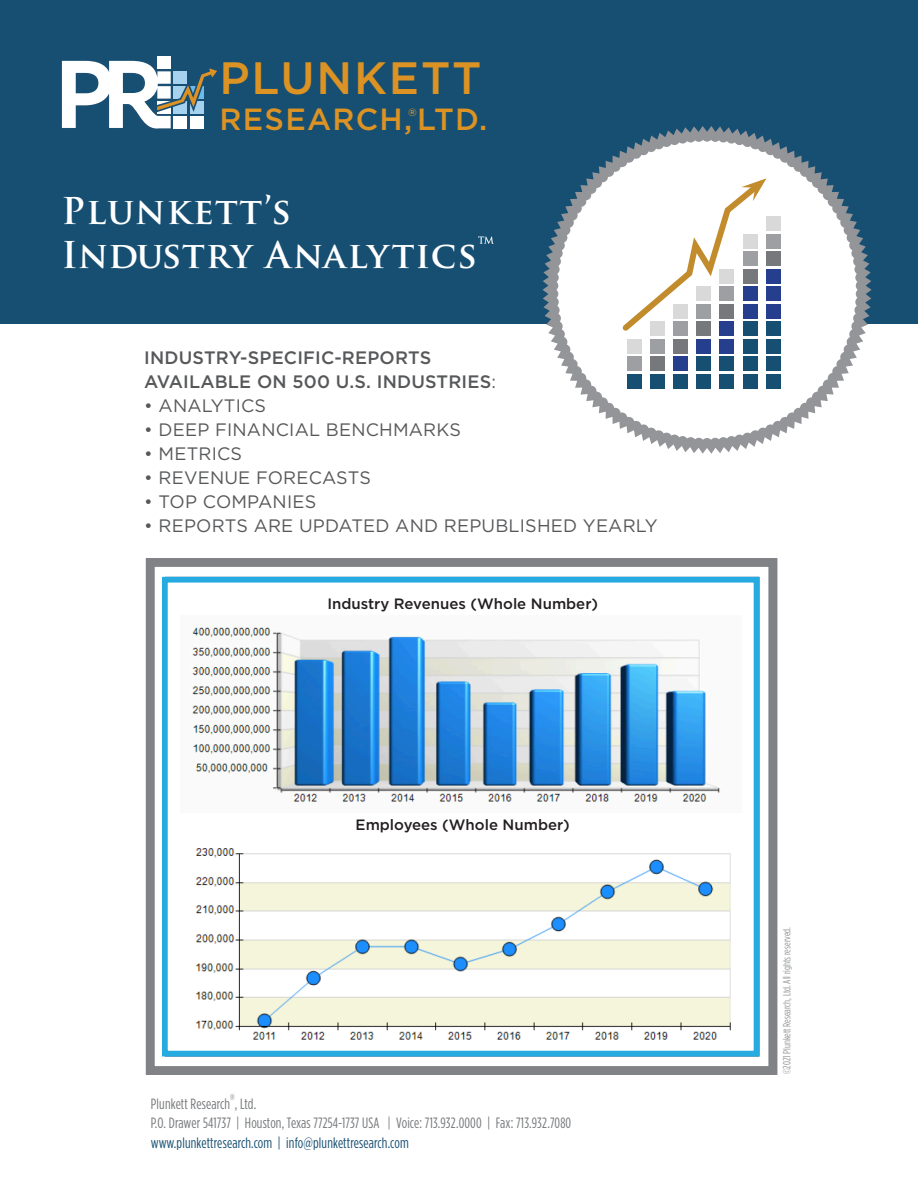
<style>
.page{position:relative;width:918px;height:1188px;background:#fff}
.page>*{position:absolute;margin:0;border:0;box-sizing:border-box;transform-origin:0 0}
.t1{font:500 45.3px "Gotham";letter-spacing:.04em;color:#dc9323}
.t2{font:700 36px "Trajan Pro";letter-spacing:.03em;color:#fff}
.t3{font:500 30.6px "Gotham";letter-spacing:.04em;color:#dc9323}
.t4{font:18px "Gotham";letter-spacing:.01em;color:#57585a}
.t5{font:500 18px "Gotham";letter-spacing:.01em;color:#57585a}
.t6{font:15px "Gotham Condensed";letter-spacing:.01em;color:#76787b}
.t7{font:500 15px "Gotham";color:#231f20}
.t8{font:15px "Gotham Condensed";letter-spacing:.01em;color:#174f72}
.t9{font:10.5px "Gotham Condensed";color:#939598}
.t10{font:500 10.5px "Gotham";color:#dc9323}
.t11{font:8.7px "Gotham Condensed";color:#76787b}
.s1{font-weight:400;font-size:57px}
.s2{font-weight:400}
</style>
<div class="page">
<div style="left:0;top:0;width:918px;height:324px;background:#174f72"></div>
<svg style="left:543px;top:126px;width:329px;height:328px;fill:#fff"></svg>
<div style="left:697px;top:374px;width:14px;height:15px;background:#174f72"></div>
<div style="left:697px;top:357px;width:14px;height:14px;background:#174f72"></div>
<div style="left:697px;top:339px;width:14px;height:14px;background:#253f8e"></div>
<div style="left:720px;top:374px;width:14px;height:15px;background:#174f72"></div>
<div style="left:720px;top:357px;width:14px;height:14px;background:#174f72"></div>
<div style="left:720px;top:339px;width:14px;height:14px;background:#253f8e"></div>
<div style="left:743px;top:374px;width:14px;height:15px;background:#174f72"></div>
<div style="left:743px;top:357px;width:14px;height:14px;background:#174f72"></div>
<div style="left:743px;top:339px;width:14px;height:14px;background:#174f72"></div>
<div style="left:766px;top:374px;width:14px;height:15px;background:#174f72"></div>
<div style="left:766px;top:357px;width:14px;height:14px;background:#174f72"></div>
<div style="left:766px;top:339px;width:14px;height:14px;background:#174f72"></div>
<div style="left:766px;top:322px;width:14px;height:14px;background:#174f72"></div>
<div style="left:766px;top:304px;width:14px;height:14px;background:#253f8e"></div>
<div style="left:766px;top:287px;width:14px;height:14px;background:#253f8e"></div>
<div style="left:766px;top:269px;width:14px;height:14px;background:#253f8e"></div>
<div style="left:766px;top:252px;width:14px;height:14px;background:#76787b"></div>
<div style="left:766px;top:234px;width:14px;height:14px;background:#9d9fa2"></div>
<div style="left:766px;top:216px;width:14px;height:15px;background:#d9d9d9"></div>
<div style="left:650px;top:374px;width:15px;height:14px;background:#174f72"></div>
<div style="left:650px;top:357px;width:15px;height:14px;background:#76787b"></div>
<div style="left:650px;top:339px;width:15px;height:14px;background:#9d9fa2"></div>
<div style="left:673px;top:374px;width:15px;height:14px;background:#174f72"></div>
<div style="left:673px;top:357px;width:15px;height:14px;background:#253f8e"></div>
<div style="left:673px;top:339px;width:15px;height:14px;background:#76787b"></div>
<div style="left:628px;top:374px;width:14px;height:14px;background:#174f72"></div>
<div style="left:628px;top:357px;width:14px;height:14px;background:#9d9fa2"></div>
<div style="left:628px;top:339px;width:14px;height:14px;background:#d9d9d9"></div>
<svg style="left:617px;top:178px;width:149px;height:158px;background:#e9e6e3"></svg>
<div style="left:146px;top:558px;width:631px;height:517px;border:9px solid #808285"></div>
<div style="left:162px;top:577px;width:597px;height:479px;background:#fff;border:6px solid #26abe0"></div>
<img style="left:192px;top:626px;width:528px;height:177px">
<img style="left:195px;top:848px;width:536px;height:192px">
<div style="left:155px;top:59px;width:13px;height:12px;background:#1c4f73"></div>
<div style="left:157px;top:56px;width:14px;height:13px;background:#fff"></div>
<svg style="left:61px;top:61px;width:156px;height:68px"></svg>
<div style="left:174px;top:71px;width:13px;height:13px;background:#a6d2ef"></div>
<p class="t1" style="left:219px;top:52px;width:264px">PLUNKETT</p>
<p class="t3" style="left:219px;top:102px;width:269px">RESEARCH,LTD.</p>
<p class="t10" style="left:408px;top:106px;width:10px">®</p>
<p class="t2" style="left:62px;top:189px;width:231px">Plunkett’s</p>
<p class="t2" style="left:62px;top:232px;width:434px">Industry Analytics<span class="s1">™</span></p>
<p class="t5" style="left:144px;top:347px;width:289px">INDUSTRY-SPECIFIC-REPORTS</p>
<p class="t5" style="left:144px;top:371px;width:353px">AVAILABLE ON 500 U.S. INDUSTRIES<span class="s2">:</span></p>
<p class="t4" style="left:144px;top:396px;width:123px">• ANALYTICS</p>
<p class="t4" style="left:144px;top:420px;width:318px">• DEEP FINANCIAL BENCHMARKS</p>
<p class="t4" style="left:144px;top:444px;width:99px">• METRICS</p>
<p class="t4" style="left:144px;top:468px;width:228px">• REVENUE FORECASTS</p>
<p class="t4" style="left:144px;top:492px;width:173px">• TOP COMPANIES</p>
<p class="t4" style="left:144px;top:516px;width:515px">• REPORTS ARE UPDATED AND REPUBLISHED YEARLY</p>
<p class="t7" style="left:327px;top:595px;width:272px">Industry Revenues (Whole Number)</p>
<p class="t7" style="left:356px;top:817px;width:216px">Employees (Whole Number)</p>
<p class="t11" style="left:230px;top:1092px;width:6px">®</p>
<p class="t6" style="left:151px;top:1115px;width:422px">P.O. Drawer 541737 | Houston, Texas 77254-1737 USA | Voice: 713.932.0000 | Fax: 713.932.7080</p>
<p class="t8" style="left:151px;top:1135px;width:259px">www.plunkettresearch.com | info@plunkettresearch.com</p>
<p class="t6" style="left:151px;top:1096px;width:107px">Plunkett Research , Ltd.</p>
<p class="t9" style="left:781px;top:1074px;width:149px;rotate:-90deg">©2021 Plunkett Research, Ltd. All rights reserved.</p>
</div>
